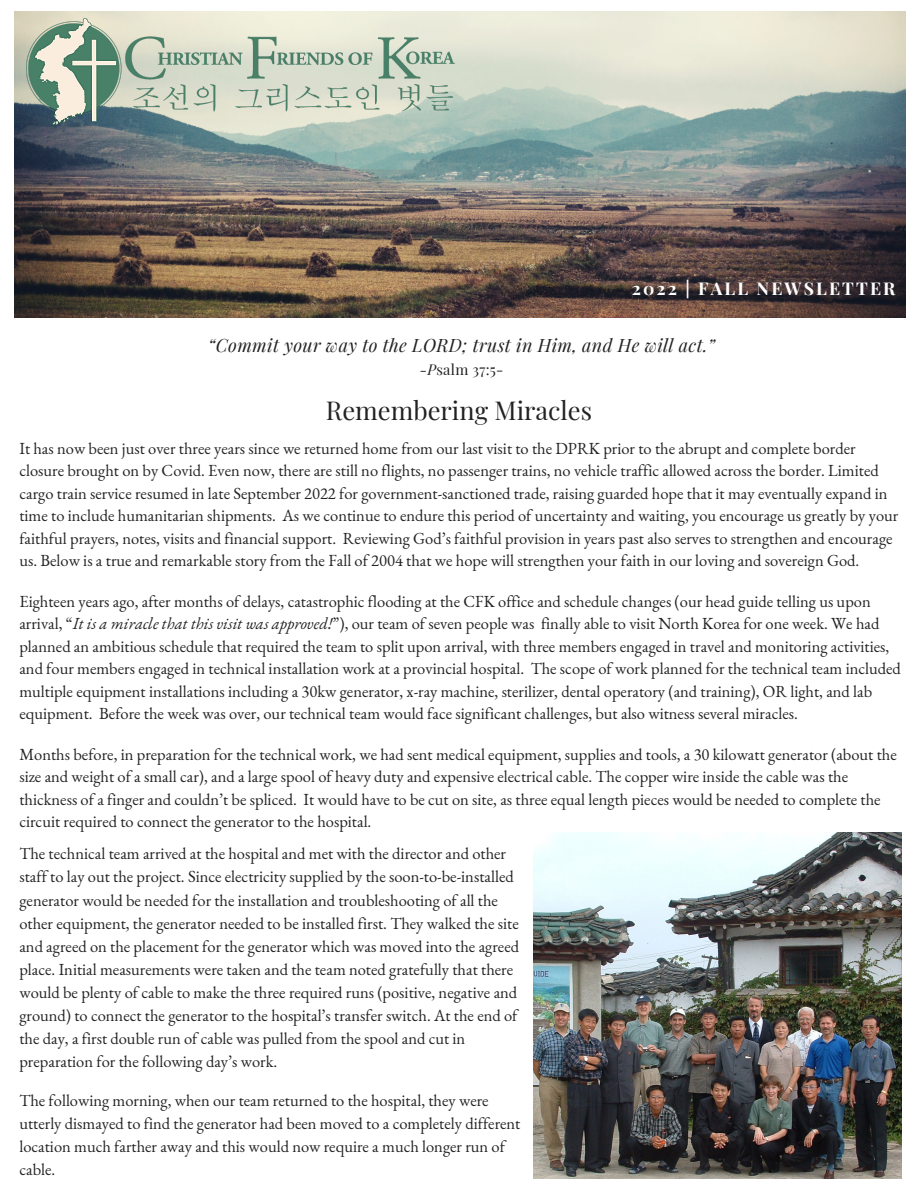
<style>
.page{position:relative;width:918px;height:1188px;background:#fff}
.page>*{position:absolute;margin:0;border:0;box-sizing:border-box;transform-origin:0 0}
.t1{font:25.5px "Playfair Display";color:#222}
.t2{font:italic 18px "Playfair Display";letter-spacing:.02em;color:#222}
.t3{font:700 17.55px "Playfair Display";letter-spacing:.12em;color:#fff}
.t4{font:16.5px/22.5px "EB Garamond";color:#222}
.t5{font:14.55px "Playfair Display";letter-spacing:.02em;color:#222}
.s1{font-style:italic}
</style>
<div class="page">
<img style="left:15px;top:12px;width:891px;height:306px">
<img style="left:27px;top:18px;width:434px;height:106px">
<img style="left:533px;top:832px;width:368px;height:347px">
<p class="t3" style="left:632px;top:276px;width:265px">2022 | FALL NEWSLETTER</p>
<p class="t2" style="left:208px;top:333px;width:508px">“Commit your way to the LORD; trust in Him, and He will act.”</p>
<p class="t5" style="left:420px;top:359px;width:85px"><span class="s1">-P</span>salm 37:5-</p>
<h1 class="t1" style="left:326px;top:392px;width:268px">Remembering Miracles</h1>
<p class="t4" style="left:19px;top:437px;width:881px">It has now been just over three years since we returned home from our last visit to the DPRK prior to the abrupt and complete border closure brought on by Covid. Even now, there are still no flights, no passenger trains, no vehicle traffic allowed across the border. Limited cargo train service resumed in late September 2022 for government-sanctioned trade, raising guarded hope that it may eventually expand in time to include humanitarian shipments. As we continue to endure this period of uncertainty and waiting, you encourage us greatly by your faithful prayers, notes, visits and financial support. Reviewing God’s faithful provision in years past also serves to strengthen and encourage us. Below is a true and remarkable story from the Fall of 2004 that we hope will strengthen your faith in our loving and sovereign God.</p>
<p class="t4" style="left:19px;top:590px;width:883px">Eighteen years ago, after months of delays, catastrophic flooding at the CFK office and schedule changes (our head guide telling us upon arrival, “<span class="s1">It is a miracle that this visit was approved!</span>”), our team of seven people was finally able to visit North Korea for one week. We had planned an ambitious schedule that required the team to split upon arrival, with three members engaged in travel and monitoring activities, and four members engaged in technical installation work at a provincial hospital. The scope of work planned for the technical team included multiple equipment installations including a 30kw generator, x-ray machine, sterilizer, dental operatory (and training), OR light, and lab equipment. Before the week was over, our technical team would face significant challenges, but also witness several miracles.</p>
<p class="t4" style="left:19px;top:743px;width:879px">Months before, in preparation for the technical work, we had sent medical equipment, supplies and tools, a 30 kilowatt generator (about the size and weight of a small car), and a large spool of heavy duty and expensive electrical cable. The copper wire inside the cable was the thickness of a finger and couldn’t be spliced. It would have to be cut on site, as three equal length pieces would be needed to complete the circuit required to connect the generator to the hospital.</p>
<p class="t4" style="left:19px;top:842px;width:501px;line-height:23px">The technical team arrived at the hospital and met with the director and other staff to lay out the project. Since electricity supplied by the soon-to-be-installed generator would be needed for the installation and troubleshooting of all the other equipment, the generator needed to be installed first. They walked the site and agreed on the placement for the generator which was moved into the agreed place. Initial measurements were taken and the team noted gratefully that there would be plenty of cable to make the three required runs (positive, negative and ground) to connect the generator to the hospital’s transfer switch. At the end of the day, a first double run of cable was pulled from the spool and cut in preparation for the following day’s work.</p>
<p class="t4" style="left:19px;top:1088px;width:503px;line-height:23px">The following morning, when our team returned to the hospital, they were utterly dismayed to find the generator had been moved to a completely different location much farther away and this would now require a much longer run of cable.</p>
</div>
